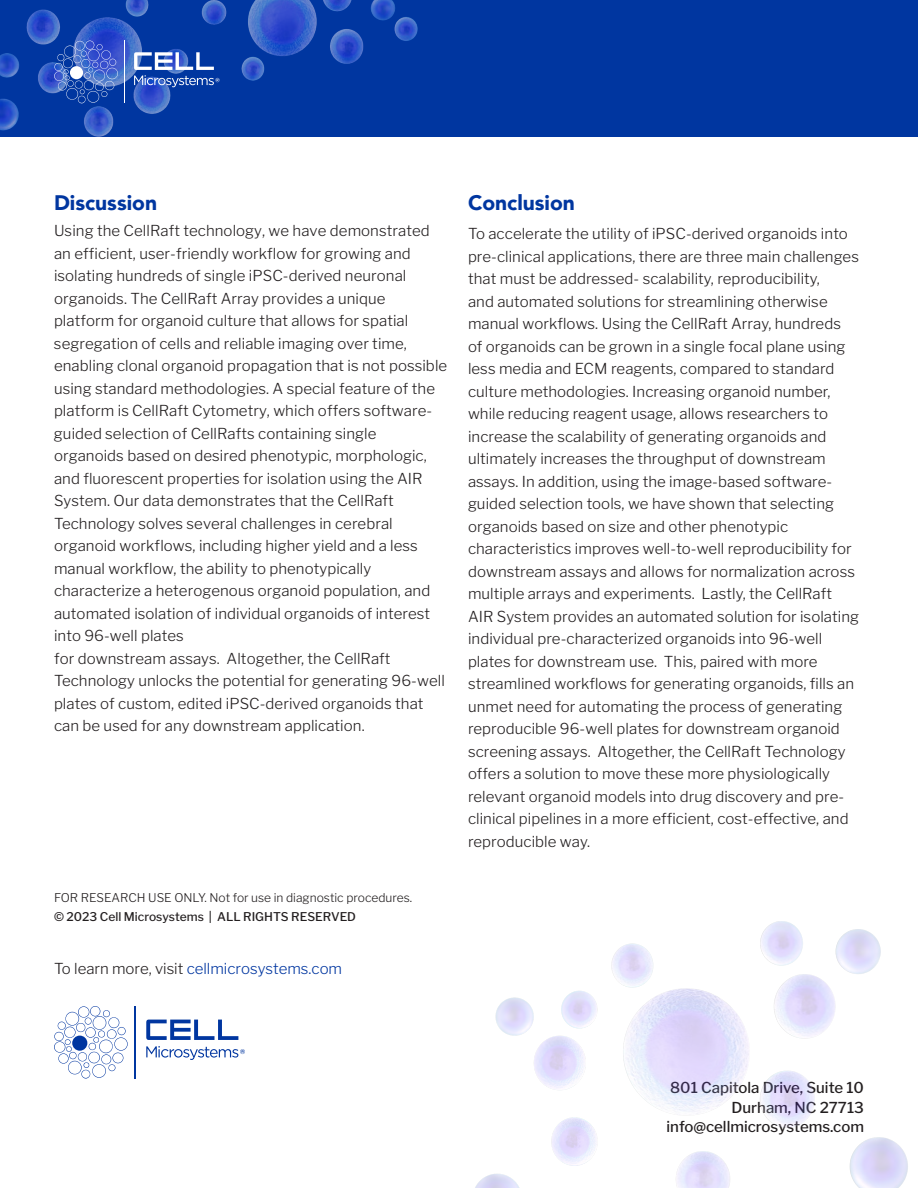
<style>
.page{position:relative;width:918px;height:1188px;background:#fff}
.page>*{position:absolute;margin:0;border:0;box-sizing:border-box;transform-origin:0 0}
.Header2{font:900 21px "Avenir";color:#0036a0}
.Body1{font:900 21px "Avenir";color:#0036a0}
.Body1-2{font:300 15px/22.5px "Libre Franklin";letter-spacing:.005em;color:#231f20}
.Body1-3{font:500 15px "Libre Franklin";color:#231f20}
.Body1-4{font:300 15px "Libre Franklin";color:#0036a0}
.Body1-5{font:300 12px/19.5px "Libre Franklin";color:#231f20}
.s1{font-weight:500}
.s2{color:#231f20}
</style>
<div class="page">
<svg style="left:146px;top:1046px;width:99px;height:14px"></svg>
<svg style="left:146px;top:1020px;width:92px;height:20px"></svg>
<hr style="left:134px;top:1006px;width:1px;height:73px;background:#0036a0">
<svg style="left:54px;top:1006px;width:74px;height:73px"></svg>
<div style="left:72px;top:1036px;width:15px;height:15px;background:#0036a0;border-radius:50%"></div>
<img style="left:475px;top:997px;width:61px;height:191px">
<div style="left:0;top:0;width:918px;height:136px;background:#0036a0"></div>
<img style="left:0;top:0;width:190px;height:137px">
<img style="left:201px;top:0;width:217px;height:81px">
<svg style="left:134px;top:52px;width:86px;height:35px"></svg>
<hr style="left:124px;top:41px;width:1px;height:62px;background:#fff">
<svg style="left:54px;top:41px;width:64px;height:62px"></svg>
<div style="left:70px;top:66px;width:13px;height:13px;background:#fff;border-radius:50%"></div>
<img style="left:536px;top:921px;width:372px;height:267px">
<p class="Body1" style="left:54px;top:185px;width:105px">Discussion</p>
<p class="Body1-2" style="left:54px;top:219px;width:395px">Using the CellRaft technology, we have demonstrated an efficient, user-friendly workflow for growing and isolating hundreds of single iPSC-derived neuronal organoids. The CellRaft Array provides a unique platform for organoid culture that allows for spatial segregation of cells and reliable imaging over time, enabling clonal organoid propagation that is not possible using standard methodologies. A special feature of the platform is CellRaft Cytometry, which offers software&shy;guided selection of CellRafts containing single organoids based on desired phenotypic, morphologic, and fluorescent properties for isolation using the AIR System. Our data demonstrates that the CellRaft Technology solves several challenges in cerebral organoid workflows, including higher yield and a less manual workflow, the ability to phenotypically characterize a heterogenous organoid population, and automated isolation of individual organoids of interest into 96-well plates<br>for downstream assays. Altogether, the CellRaft Technology unlocks the potential for generating 96-well plates of custom, edited iPSC-derived organoids that can be used for any downstream application.</p>
<p class="Body1-5" style="left:54px;top:888px;width:360px">FOR RESEARCH USE ONLY. Not for use in diagnostic procedures. <span class="s1">© 2023 Cell Microsystems | ALL RIGHTS RESERVED</span></p>
<p class="Body1-4" style="left:54px;top:960px;width:290px"><span class="s2">To learn more, visit</span> cellmicrosystems.com</p>
<p class="Header2" style="left:468px;top:185px;width:108px">Conclusion</p>
<p class="Body1-2" style="left:468px;top:223px;width:393px">To accelerate the utility of iPSC-derived organoids into pre-clinical applications, there are three main challenges that must be addressed- scalability, reproducibility,<br>and automated solutions for streamlining otherwise manual workflows. Using the CellRaft Array, hundreds of organoids can be grown in a single focal plane using less media and ECM reagents, compared to standard culture methodologies. Increasing organoid number, while reducing reagent usage, allows researchers to increase the scalability of generating organoids and ultimately increases the throughput of downstream assays. In addition, using the image-based software&shy;guided selection tools, we have shown that selecting organoids based on size and other phenotypic characteristics improves well-to-well reproducibility for downstream assays and allows for normalization across multiple arrays and experiments. Lastly, the CellRaft AIR System provides an automated solution for isolating individual pre-characterized organoids into 96-well plates for downstream use. This, paired with more streamlined workflows for generating organoids, fills an unmet need for automating the process of generating reproducible 96-well plates for downstream organoid screening assays. Altogether, the CellRaft Technology offers a solution to move these more physiologically relevant organoid models into drug discovery and pre&shy;clinical pipelines in a more efficient, cost-effective, and reproducible way.</p>
<p class="Body1-3" style="left:670px;top:1079px;width:195px">801 Capitola Drive, Suite 10</p>
<p class="Body1-3" style="left:732px;top:1098px;width:134px">Durham, NC 27713</p>
<p class="Body1-3" style="left:667px;top:1118px;width:199px">info@cellmicrosystems.com</p>
</div>
